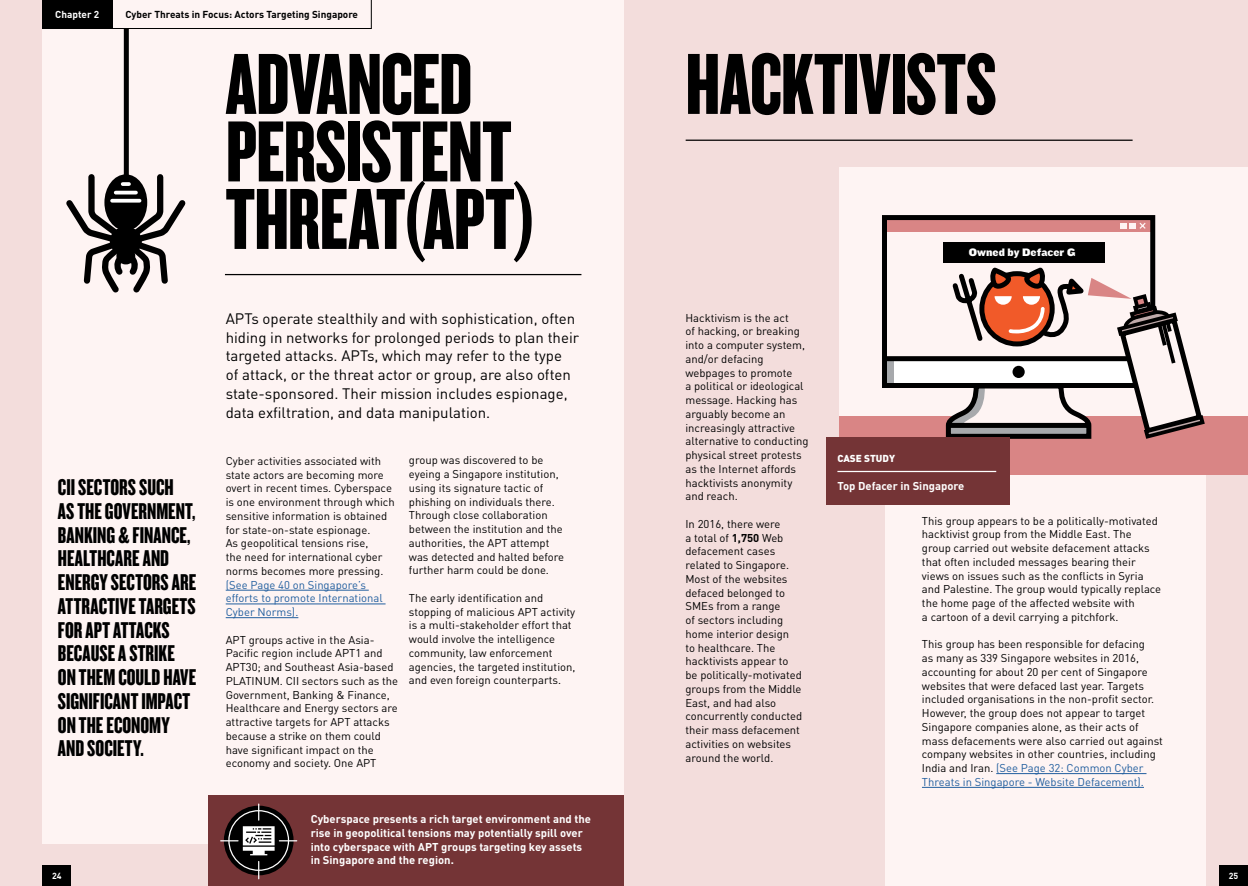
<style>
.page{position:relative;width:1248px;height:886px;background:#fff}
.page>*{position:absolute;margin:0;border:0;box-sizing:border-box;transform-origin:0 0}
.t1{font:90px/67.5px "Knockout HTF68 Full Featherwt";letter-spacing:-.01em;color:#000}
.t2{font:23.75px/23.8px "Knockout HTF68 Full Featherwt";color:#000}
.t3{font:15px/18.8px "DIN Pro";color:#000}
.t4{font:11.25px/13.8px "DIN Pro";color:#000}
.t5{font:700 11.25px/13.8px "DIN Pro";color:#fff}
.t6{font:11.25px/13.8px "DIN Pro";color:#215e9e}
.t7{font:11.25px "Knockout HTF72 Full Cruiserwt";color:#fff}
.t8{font:700 10px "DIN Pro";color:#000}
.t9{font:900 10px "DIN Pro";color:#fff}
.t10{font:700 10px "DIN Pro";color:#fff}
.t11{font:700 8.75px "DIN Pro";color:#fff}
.s1{font-weight:700}
.s2{color:#215e9e}
</style>
<div class="page">
<div style="left:0;top:0;width:1247px;height:886px;background:#f3dddc"></div>
<div style="left:43px;top:0;width:581px;height:844px;background:#fef4f3"></div>
<div style="left:43px;top:865px;width:28px;height:21px;background:#000"></div>
<div style="left:1219px;top:865px;width:28px;height:21px;background:#000"></div>
<div style="left:884px;top:178px;width:321px;height:708px;background:#fef4f3"></div>
<div style="left:839px;top:167px;width:408px;height:306px;background:#fef4f3"></div>
<div style="left:839px;top:416px;width:408px;height:59px;background:#d98585"></div>
<div style="left:208px;top:795px;width:416px;height:91px;background:#743436"></div>
<hr style="left:226px;top:590px;width:143px;height:1px;background:#215e9e">
<hr style="left:226px;top:604px;width:159px;height:1px;background:#215e9e">
<hr style="left:226px;top:617px;width:72px;height:1px;background:#215e9e">
<hr style="left:225px;top:274px;width:356px;height:1px;background:#000">
<hr style="left:685px;top:140px;width:447px;height:1px;background:#000">
<hr style="left:996px;top:773px;width:150px;height:1px;background:#215e9e">
<hr style="left:921px;top:787px;width:222px;height:1px;background:#215e9e">
<svg style="left:224px;top:806px;width:69px;height:69px;background:#191818"></svg>
<svg style="left:258px;top:861px;width:1px;height:18px"></svg>
<svg style="left:258px;top:804px;width:1px;height:16px"></svg>
<svg style="left:221px;top:826px;width:76px;height:29px;background:#676060"></svg>
<svg style="left:113px;top:0;width:258px;height:29px"></svg>
<svg style="left:882px;top:215px;width:274px;height:173px"></svg>
<div style="left:943px;top:242px;width:161px;height:20px;background:#000"></div>
<svg style="left:943px;top:263px;width:262px;height:178px"></svg>
<div style="left:43px;top:0;width:70px;height:29px;background:#000"></div>
<svg style="left:66px;top:171px;width:120px;height:122px"></svg>
<div style="left:124px;top:28px;width:5px;height:150px;background:#000"></div>
<div style="left:826px;top:438px;width:183px;height:67px;background:#743436"></div>
<hr style="left:837px;top:471px;width:159px;height:1px;background:#fff">
<p class="t10" style="left:55px;top:8px;width:46px">Chapter 2</p>
<p class="t8" style="left:125px;top:8px;width:234px">Cyber Threats in Focus: Actors Targeting Singapore</p>
<h1 class="t1" style="left:226px;top:52px;width:313px">ADVANCED<br>PERSISTENT<br>THREAT(APT)</h1>
<h2 class="t2" style="left:58px;top:476px;width:140px">CII SECTORS SUCH<br>AS THE GOVERNMENT,<br>BANKING &amp; FINANCE,<br>HEALTHCARE AND<br>ENERGY SECTORS ARE<br>ATTRACTIVE TARGETS<br>FOR APT ATTACKS<br>BECAUSE A STRIKE<br>ON THEM COULD HAVE<br>SIGNIFICANT IMPACT<br>ON THE ECONOMY<br>AND SOCIETY.</h2>
<p class="t3" style="left:226px;top:308px;width:355px">APTs operate stealthily and with sophistication, often hiding in networks for prolonged periods to plan their targeted attacks. APTs, which may refer to the type<br>of attack, or the threat actor or group, are also often state-sponsored. Their mission includes espionage, data exfiltration, and data manipulation.</p>
<p class="t4" style="left:226px;top:453px;width:170px">Cyber activities associated with state actors are becoming more overt in recent times. Cyberspace is one environment through which sensitive information is obtained for state-on-state espionage.<br>As geopolitical tensions rise,<br>the need for international cyber norms becomes more pressing.</p>
<p class="t6" style="left:226px;top:577px;width:158px">(See Page 40 on Singapore’s efforts to promote International<br>Cyber Norms).</p>
<p class="t4" style="left:226px;top:632px;width:174px">APT groups active in the Asia-<br>Pacific region include APT1 and<br>APT30; and Southeast Asia-based<br>PLATINUM. CII sectors such as the<br>Government, Banking &amp; Finance,<br>Healthcare and Energy sectors are attractive targets for APT attacks because a strike on them could have significant impact on the economy and society. One APT</p>
<p class="t4" style="left:409px;top:453px;width:157px">group was discovered to be eyeing a Singapore institution, using its signature tactic of phishing on individuals there.<br>Through close collaboration between the institution and the authorities, the APT attempt was detected and halted before further harm could be done.</p>
<p class="t4" style="left:409px;top:590px;width:168px">The early identification and stopping of malicious APT activity is a multi-stakeholder effort that would involve the intelligence community, law enforcement agencies, the targeted institution, and even foreign counterparts.</p>
<p class="t5" style="left:311px;top:812px;width:282px">Cyberspace presents a rich target environment and the rise in geopolitical tensions may potentially spill over into cyberspace with APT groups targeting key assets in Singapore and the region.</p>
<h1 class="t1" style="left:685px;top:52px;width:313px">HACKTIVISTS</h1>
<p class="t4" style="left:685px;top:310px;width:125px">Hacktivism is the act<br>of hacking, or breaking into a computer system, and/or defacing webpages to promote<br>a political or ideological message. Hacking has arguably become an increasingly attractive alternative to conducting physical street protests as the Internet affords hacktivists anonymity and reach.</p>
<p class="t4" style="left:685px;top:516px;width:118px">In 2016, there were<br>a total of <span class="s1">1,750</span> Web defacement cases related to Singapore.<br>Most of the websites defaced belonged to<br>SMEs from a range<br>of sectors including home interior design<br>to healthcare. The hacktivists appear to be politically-motivated groups from the Middle<br>East, and had also concurrently conducted their mass defacement activities on websites around the world.</p>
<p class="t7" style="left:968px;top:246px;width:108px">Owned by Defacer G</p>
<p class="t9" style="left:837px;top:452px;width:59px">CASE STUDY</p>
<p class="t5" style="left:837px;top:478px;width:128px">Top Defacer in Singapore</p>
<p class="t4" style="left:921px;top:513px;width:241px">This group appears to be a politically-motivated hacktivist group from the Middle East. The group carried out website defacement attacks that often included messages bearing their views on issues such as the conflicts in Syria and Palestine. The group would typically replace the home page of the affected website with<br>a cartoon of a devil carrying a pitchfork.</p>
<p class="t4" style="left:921px;top:637px;width:242px">This group has been responsible for defacing<br>as many as 339 Singapore websites in 2016, accounting for about 20 per cent of Singapore websites that were defaced last year. Targets included organisations in the non-profit sector.<br>However, the group does not appear to target Singapore companies alone, as their acts of mass defacements were also carried out against company websites in other countries, including India and Iran. <span class="s2">(See Page 32: Common Cyber Threats in Singapore - Website Defacement).</span></p>
<p class="t11" style="left:52px;top:869px;width:11px">24</p>
<p class="t11" style="left:1228px;top:869px;width:11px">25</p>
</div>
